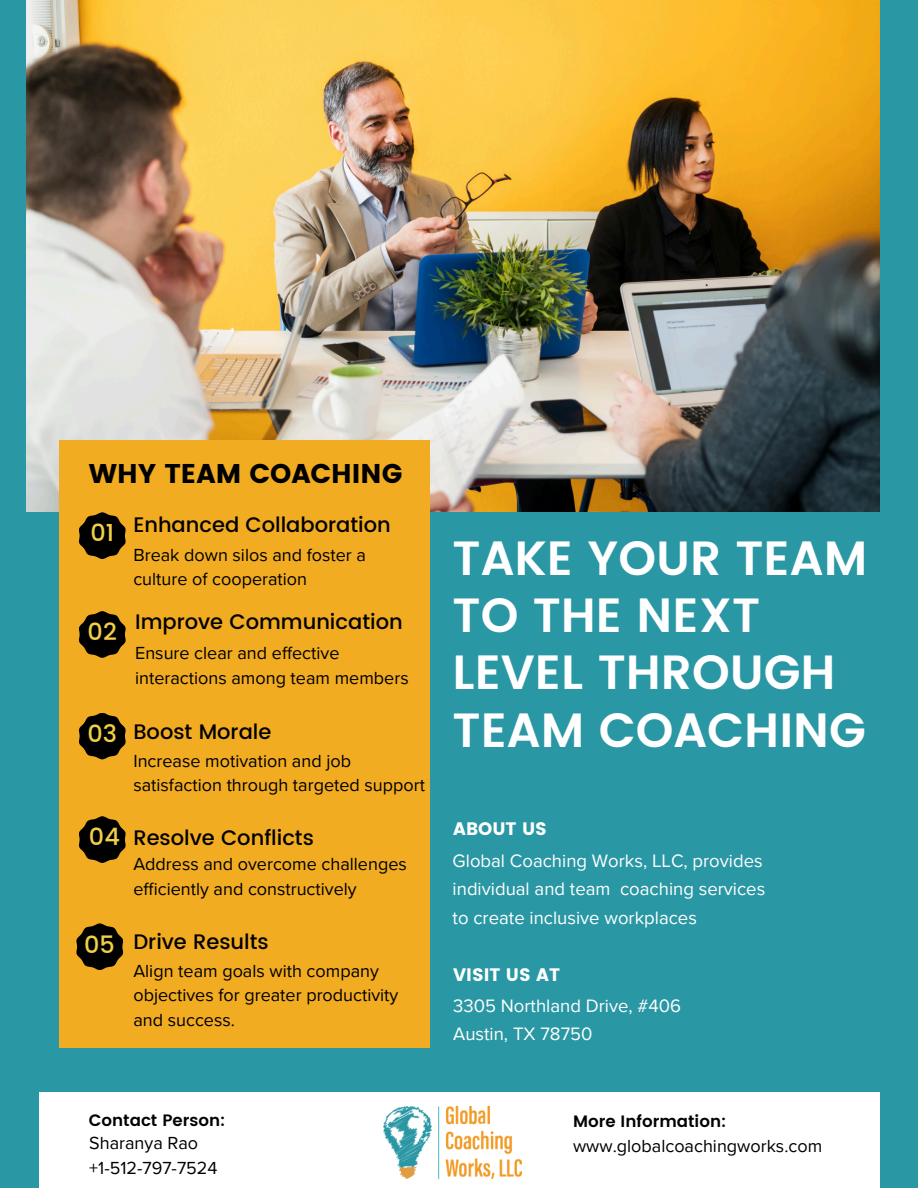
<style>
.page{position:relative;width:918px;height:1188px;background:#2997a4}
.page>*{position:absolute;margin:0;border:0;box-sizing:border-box;transform-origin:0 0}
.t1{font:600 48px/57.3px "Poppins";color:#fff}
.t2{font:27px "Poppins";color:#000}
.t3{font:500 24px "Poppins";color:#f1d047}
.t4{font:500 21px "Poppins";color:#000}
.t5{font:18.45px/28.2px "Proxima Nova";color:#fff}
.t6{font:18px/24.8px "Proxima Nova";color:#000}
.t7{font:18px "Poppins";color:#fff}
.t8{font:600 16.5px "Poppins";color:#000}
</style>
<div class="page">
<img style="left:26px;top:0;width:853px;height:512px">
<div style="left:60px;top:441px;width:370px;height:607px;background:#f2ac21"></div>
<div style="left:39px;top:1092px;width:840px;height:96px;background:#fff"></div>
<svg style="left:79px;top:512px;width:47px;height:47px"></svg>
<svg style="left:79px;top:611px;width:47px;height:47px"></svg>
<svg style="left:79px;top:713px;width:47px;height:46px"></svg>
<svg style="left:79px;top:816px;width:47px;height:47px"></svg>
<svg style="left:76px;top:923px;width:47px;height:47px"></svg>
<img style="left:384px;top:1106px;width:137px;height:72px">
<p class="t2" style="left:89px;top:458px;width:315px">WHY TEAM COACHING</p>
<h2 class="t4" style="left:133px;top:512px;width:259px">Enhanced Collaboration</h2>
<p class="t3" style="left:90px;top:519px;width:25px">01</p>
<h3 class="t3" style="left:88px;top:618px;width:31px">02</h3>
<h5 class="t3" style="left:87px;top:719px;width:31px">03</h5>
<p class="t3" style="left:89px;top:823px;width:32px">04</p>
<h3 class="t6" style="left:133px;top:543px;width:234px">Break down silos and foster a culture of cooperation</h3>
<p class="t4" style="left:135px;top:610px;width:269px">Improve Communication</p>
<h5 class="t6" style="left:135px;top:641px;width:275px">Ensure clear and effective interactions among team members</h5>
<h3 class="t4" style="left:133px;top:719px;width:140px">Boost Morale</h3>
<p class="t6" style="left:133px;top:749px;width:293px">Increase motivation and job satisfaction through targeted support</p>
<h5 class="t4" style="left:133px;top:826px;width:182px">Resolve Conflicts</h5>
<h3 class="t6" style="left:133px;top:852px;width:275px">Address and overcome challenges efficiently and constructively</h3>
<h5 class="t3" style="left:84px;top:931px;width:32px">05</h5>
<p class="t4" style="left:133px;top:929px;width:137px">Drive Results</p>
<p class="t6" style="left:133px;top:959px;width:266px">Align team goals with company objectives for greater productivity and success.</p>
<p class="t1" style="left:453px;top:529px;width:416px">TAKE YOUR TEAM<br>TO THE NEXT<br>LEVEL THROUGH<br>TEAM COACHING</p>
<h5 class="t7" style="left:453px;top:819px;width:95px">ABOUT US</h5>
<p class="t5" style="left:453px;top:847px;width:314px">Global Coaching Works, LLC, provides individual and team coaching services to create inclusive workplaces</p>
<p class="t7" style="left:453px;top:965px;width:108px">VISIT US AT</p>
<h4 class="t5" style="left:453px;top:992px;width:229px">3305 Northland Drive, #406<br>Austin, TX 78750</h4>
<h3 class="t8" style="left:89px;top:1111px;width:138px">Contact Person:</h3>
<h5 class="t8" style="left:573px;top:1112px;width:155px">More Information:</h5>
<h1 class="t6" style="left:89px;top:1131px;width:130px">Sharanya Rao +1-512-797-7524</h1>
<h4 class="t6" style="left:573px;top:1135px;width:251px">www.globalcoachingworks.com</h4>
</div>
